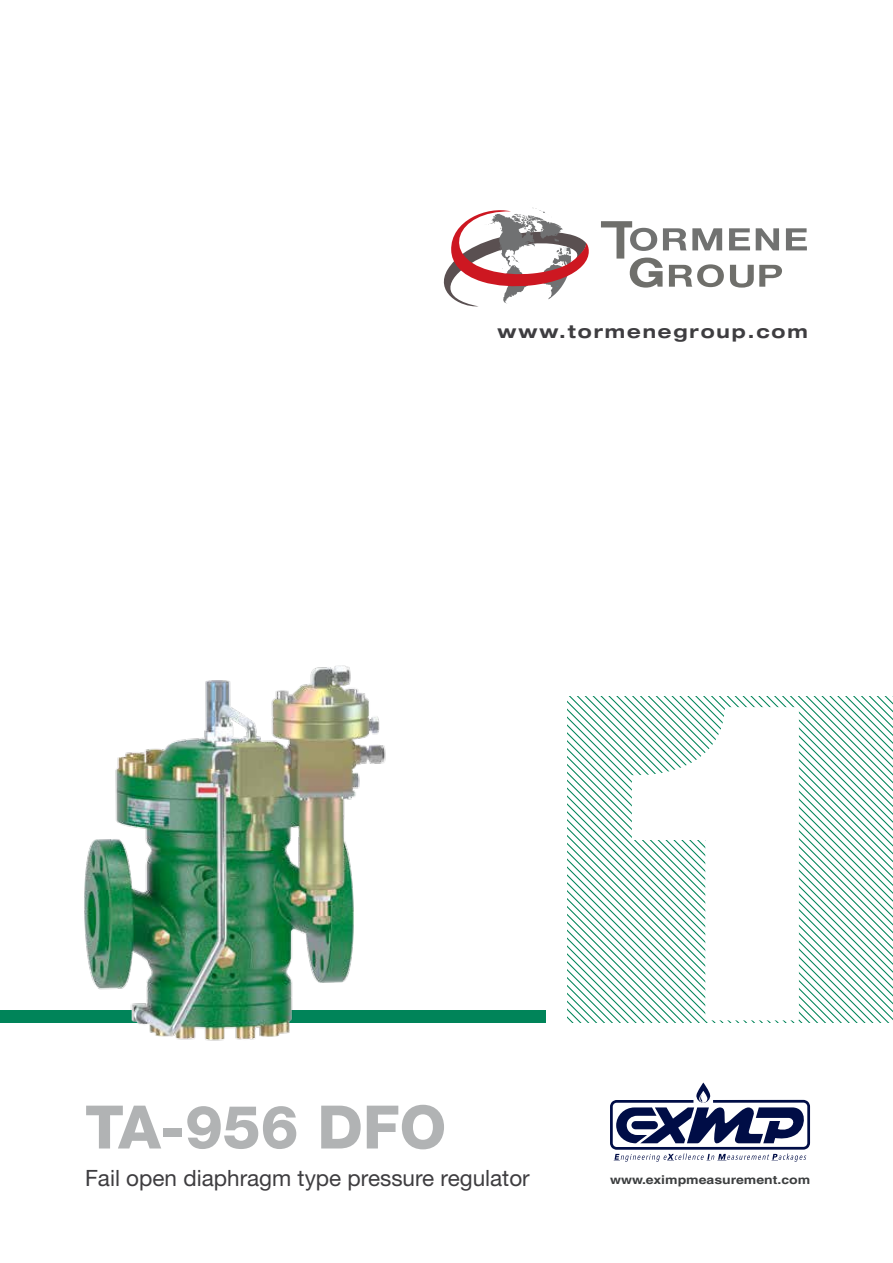
<style>
.page{position:relative;width:893px;height:1263px;background:#fff}
.page>*{position:absolute;margin:0;border:0;box-sizing:border-box;transform-origin:0 0}
.t1{font:900 450px "Helvetica Neue LT Std";color:#fff}
.t2{font:800 60px "Helvetica Neue LT Std";color:#b1b3b4}
.t3{font:22.5px "Helvetica Neue LT Std";color:#3e3d40}
.t4{font:700 expanded 18px "Helvetica Neue LT Std";letter-spacing:.105em;color:#3e3d40}
.t5{font:700 11.85px "Helvetica Cyr";color:#3c3e3f;scale:1.19 1}
</style>
<div class="page">
<div style="left:0;top:1010px;width:546px;height:13px;background:#008459"></div>
<svg style="left:567px;top:697px;width:326px;height:294px"></svg>
<svg style="left:571px;top:697px;width:322px;height:291px"></svg>
<svg style="left:575px;top:697px;width:318px;height:287px"></svg>
<svg style="left:579px;top:697px;width:314px;height:283px"></svg>
<svg style="left:583px;top:697px;width:310px;height:279px"></svg>
<svg style="left:587px;top:697px;width:306px;height:275px"></svg>
<svg style="left:591px;top:697px;width:302px;height:271px"></svg>
<svg style="left:595px;top:697px;width:298px;height:267px"></svg>
<svg style="left:599px;top:697px;width:294px;height:263px"></svg>
<svg style="left:603px;top:697px;width:290px;height:259px"></svg>
<svg style="left:607px;top:697px;width:286px;height:255px"></svg>
<svg style="left:611px;top:697px;width:282px;height:251px"></svg>
<svg style="left:615px;top:697px;width:278px;height:247px"></svg>
<svg style="left:619px;top:697px;width:274px;height:243px"></svg>
<svg style="left:623px;top:697px;width:270px;height:239px"></svg>
<svg style="left:627px;top:697px;width:266px;height:235px"></svg>
<svg style="left:630px;top:697px;width:263px;height:231px"></svg>
<svg style="left:634px;top:697px;width:259px;height:227px"></svg>
<svg style="left:638px;top:697px;width:255px;height:223px"></svg>
<svg style="left:642px;top:697px;width:251px;height:219px"></svg>
<svg style="left:646px;top:697px;width:247px;height:216px"></svg>
<svg style="left:650px;top:697px;width:243px;height:212px"></svg>
<svg style="left:654px;top:697px;width:239px;height:208px"></svg>
<svg style="left:658px;top:697px;width:235px;height:204px"></svg>
<svg style="left:662px;top:697px;width:231px;height:200px"></svg>
<svg style="left:666px;top:697px;width:227px;height:196px"></svg>
<img style="left:84px;top:665px;width:302px;height:376px">
<svg style="left:443px;top:207px;width:146px;height:100px"></svg>
<svg style="left:601px;top:221px;width:206px;height:67px"></svg>
<svg style="left:610px;top:1082px;width:200px;height:80px"></svg>
<p class="t4" style="left:497px;top:320px;width:312px">www.tormenegroup.com</p>
<h1 class="t1" style="left:580px;top:591px;width:302px">1</h1>
<h2 class="t2" style="left:85px;top:1091px;width:363px">TA-956 DFO</h2>
<p class="t3" style="left:85px;top:1164px;width:446px">Fail open diaphragm type pressure regulator</p>
<p class="t5" style="left:610px;top:1173px;width:170px">www.eximpmeasurement.com</p>
</div>
